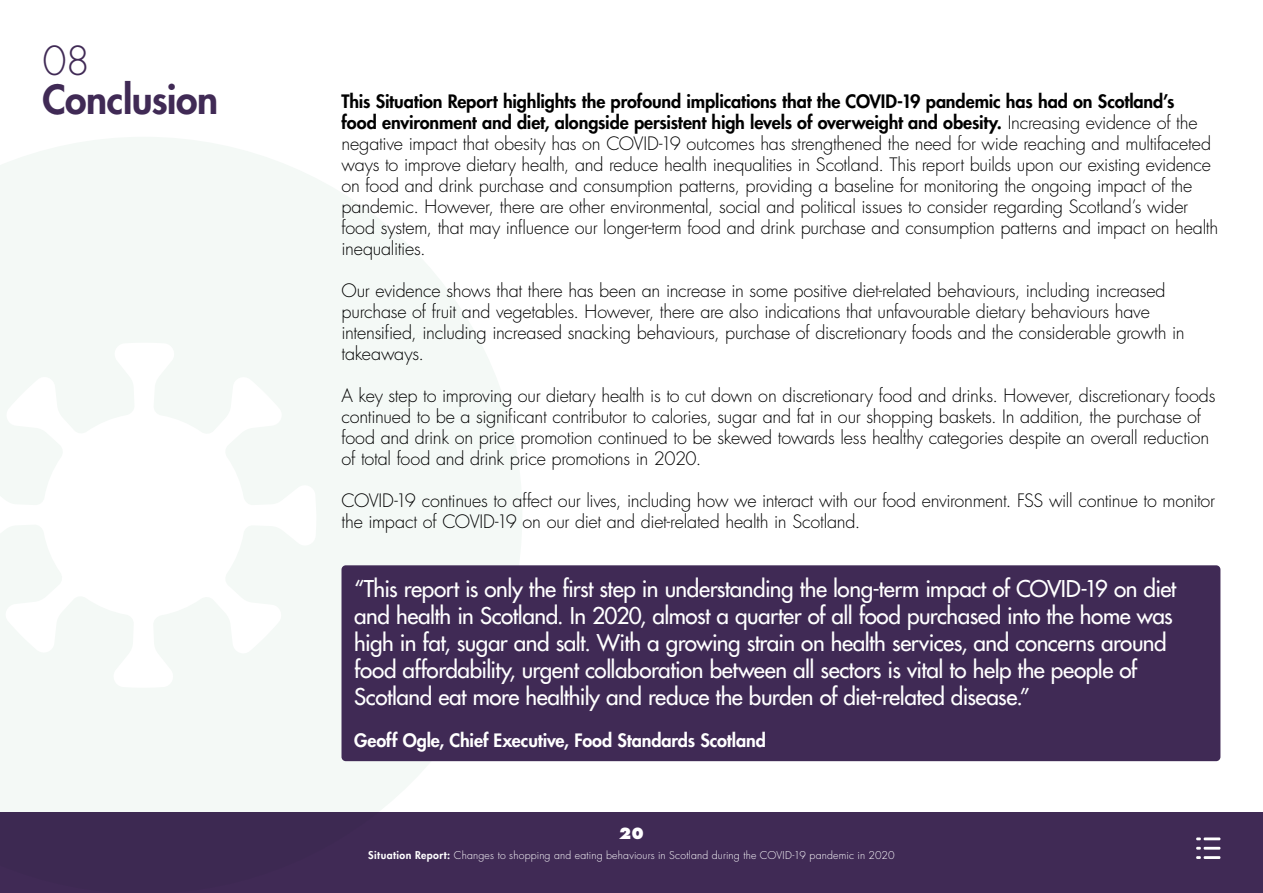
<style>
.page{position:relative;width:1263px;height:893px;background:#fff}
.page>*{position:absolute;margin:0;border:0;box-sizing:border-box;transform-origin:0 0}
.Section_Header{font:800 39px "Futura Std";letter-spacing:-.015em;color:#402a55}
.Section_Header-2{font:300 39px "Futura Std";color:#402a55}
.t1{font:500 22.5px/27px "Futura Std";letter-spacing:-.02em;color:#fff}
.Body{font:300 18px/21px "Futura Std";letter-spacing:-.015em;color:#000}
.t2{font:800 18px "Futura Std";letter-spacing:-.005em;color:#fff}
.t3{font:800 15px "Futura Std";color:#fff}
.t4{font:300 10.5px "Futura Std";letter-spacing:.015em;color:#fff}
.s1{font-weight:800}
</style>
<div class="page">
<div style="left:0;top:812px;width:1263px;height:81px;background:#402a55"></div>
<hr style="left:1204px;top:856px;width:16px;height:3px;background:#fff">
<hr style="left:1204px;top:847px;width:16px;height:3px;background:#fff">
<hr style="left:1204px;top:837px;width:16px;height:3px;background:#fff">
<svg style="left:1196px;top:856px;width:5px;height:3px"></svg>
<svg style="left:1196px;top:847px;width:5px;height:3px"></svg>
<svg style="left:1196px;top:837px;width:5px;height:3px"></svg>
<svg style="left:0;top:137px;width:522px;height:675px;fill:#f4f9f6"></svg>
<svg style="left:0;top:343px;width:316px;height:345px;fill:#f4f9f6"></svg>
<div style="left:341px;top:565px;width:879px;height:196px;background:#402a55;border-radius:4px"></div>
<p class="Section_Header-2" style="left:43px;top:37px;width:49px">08</p>
<p class="Section_Header" style="left:43px;top:75px;width:177px">Conclusion</p>
<p class="Body" style="left:341px;top:92px;width:878px"><span class="s1">This Situation Report highlights the profound implications that the COVID-19 pandemic has had on Scotland’s<br>food environment and diet, alongside persistent high levels of overweight and obesity.</span> Increasing evidence of the negative impact that obesity has on COVID-19 outcomes has strengthened the need for wide reaching and multifaceted ways to improve dietary health, and reduce health inequalities in Scotland. This report builds upon our existing evidence on food and drink purchase and consumption patterns, providing a baseline for monitoring the ongoing impact of the pandemic. However, there are other environmental, social and political issues to consider regarding Scotland’s wider food system, that may influence our longer-term food and drink purchase and consumption patterns and impact on health inequalities.</p>
<p class="Body" style="left:341px;top:281px;width:845px">Our evidence shows that there has been an increase in some positive diet-related behaviours, including increased purchase of fruit and vegetables. However, there are also indications that unfavourable dietary behaviours have intensified, including increased snacking behaviours, purchase of discretionary foods and the considerable growth in takeaways.</p>
<p class="Body" style="left:341px;top:386px;width:875px">A key step to improving our dietary health is to cut down on discretionary food and drinks. However, discretionary foods continued to be a significant contributor to calories, sugar and fat in our shopping baskets. In addition, the purchase of food and drink on price promotion continued to be skewed towards less healthy categories despite an overall reduction of total food and drink price promotions in 2020.</p>
<p class="Body" style="left:341px;top:491px;width:875px">COVID-19 continues to affect our lives, including how we interact with our food environment. FSS will continue to monitor the impact of COVID-19 on our diet and diet-related health in Scotland.</p>
<p class="t1" style="left:354px;top:575px;width:823px">“This report is only the first step in understanding the long-term impact of COVID-19 on diet and health in Scotland. In 2020, almost a quarter of all food purchased into the home was high in fat, sugar and salt. With a growing strain on health services, and concerns around food affordability, urgent collaboration between all sectors is vital to help the people of Scotland eat more healthily and reduce the burden of diet-related disease.”</p>
<p class="t2" style="left:354px;top:729px;width:413px">Geoff Ogle, Chief Executive, Food Standards Scotland</p>
<p class="t3" style="left:619px;top:824px;width:27px">20</p>
<p class="t4" style="left:368px;top:849px;width:528px"><span class="s1">Situation Report:</span> Changes to shopping and eating behaviours in Scotland during the COVID-19 pandemic in 2020</p>
</div>
